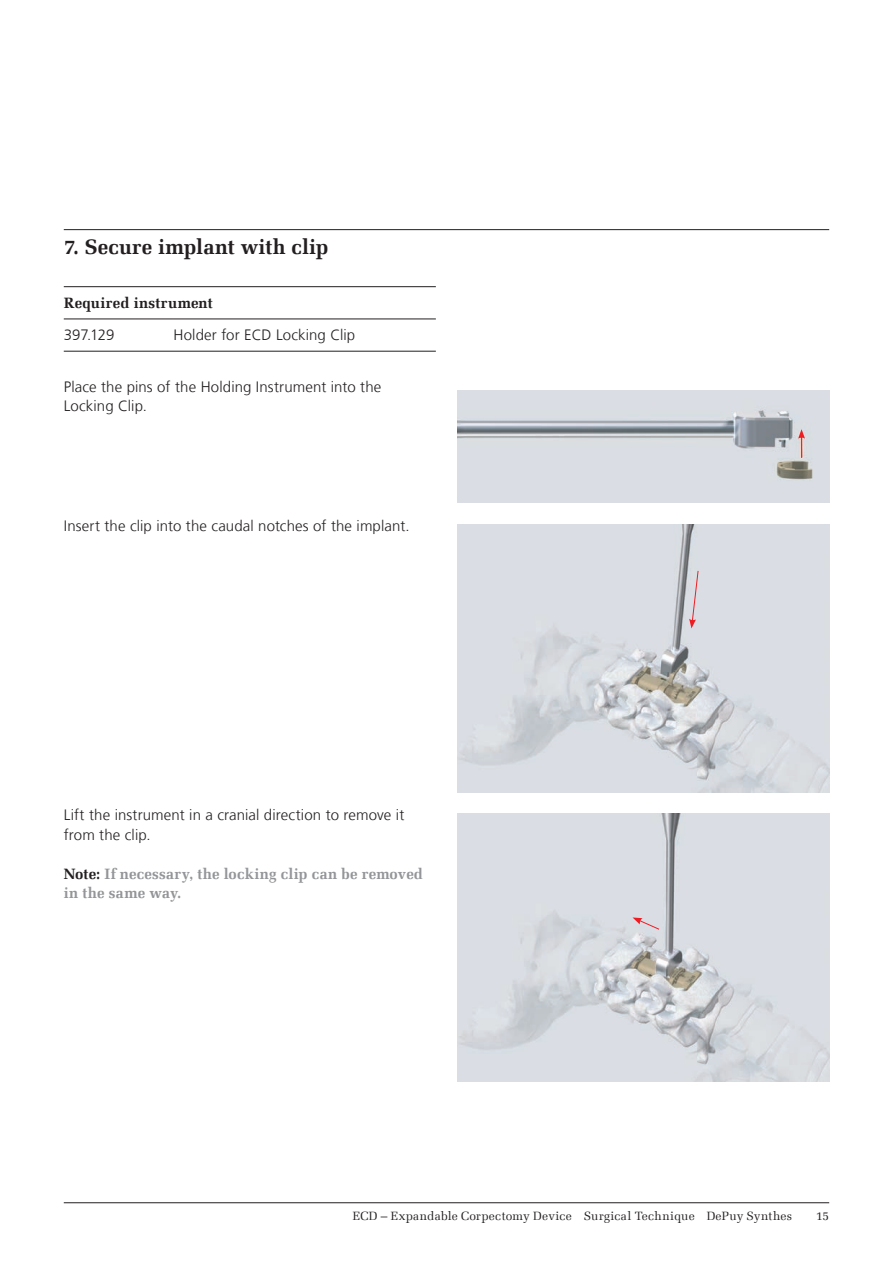
<style>
.page{position:relative;width:893px;height:1263px;background:#fff}
.page>*{position:absolute;margin:0;border:0;box-sizing:border-box;transform-origin:0 0}
._04_Step_number{font:700 21px "Melior Com";letter-spacing:.005em;color:#231f20}
._07_EN_Body_Copy{font:300 15px/19.5px "Frutiger LT Com";letter-spacing:.005em;color:#231f20}
._11_EN_Call_out{font:700 15px/19.5px "Melior Com";letter-spacing:.01em;color:#939598}
._09_Instrument_rule{font:300 15px "Frutiger LT Com";letter-spacing:.005em;color:#231f20}
._09_Instrument_rule-2{font:700 15px "Melior Com";letter-spacing:.02em;color:#231f20}
.t1{font:12px "Melior Com";letter-spacing:.02em;color:#231f20}
.s1{color:#231f20}
</style>
<div class="page">
<hr style="left:64px;top:229px;width:765px;height:1px;background:#231f20">
<hr style="left:64px;top:1202px;width:765px;height:1px;background:#231f20">
<img style="left:457px;top:524px;width:372px;height:268px">
<svg style="left:689px;top:570px;width:10px;height:58px"></svg>
<img style="left:457px;top:813px;width:372px;height:268px">
<svg style="left:632px;top:917px;width:28px;height:13px"></svg>
<img style="left:457px;top:390px;width:372px;height:113px">
<svg style="left:798px;top:429px;width:7px;height:29px"></svg>
<hr style="left:64px;top:286px;width:372px;height:1px;background:#231f20">
<hr style="left:64px;top:319px;width:372px;height:1px;background:#231f20">
<hr style="left:64px;top:351px;width:372px;height:1px;background:#231f20">
<p class="_04_Step_number" style="left:64px;top:234px;width:266px">7. Secure implant with clip</p>
<p class="_09_Instrument_rule-2" style="left:64px;top:293px;width:150px">Required instrument</p>
<p class="_09_Instrument_rule" style="left:64px;top:326px;width:52px">397.129</p>
<p class="_09_Instrument_rule" style="left:173px;top:326px;width:183px">Holder for ECD Locking Clip</p>
<p class="_07_EN_Body_Copy" style="left:64px;top:377px;width:319px">Place the pins of the Holding Instrument into the<br>Locking Clip.</p>
<p class="_07_EN_Body_Copy" style="left:64px;top:516px;width:347px">Insert the clip into the caudal notches of the implant.</p>
<p class="_07_EN_Body_Copy" style="left:64px;top:805px;width:342px">Lift the instrument in a cranial direction to remove it from the clip.</p>
<p class="_11_EN_Call_out" style="left:64px;top:864px;width:361px"><span class="s1">Note:</span> If necessary, the locking clip can be removed in the same way.</p>
<p class="t1" style="left:353px;top:1209px;width:441px">ECD – Expandable Corpectomy Device Surgical Technique DePuy Synthes</p>
<p class="t1" style="left:816px;top:1209px;width:13px">11</p>
</div>
